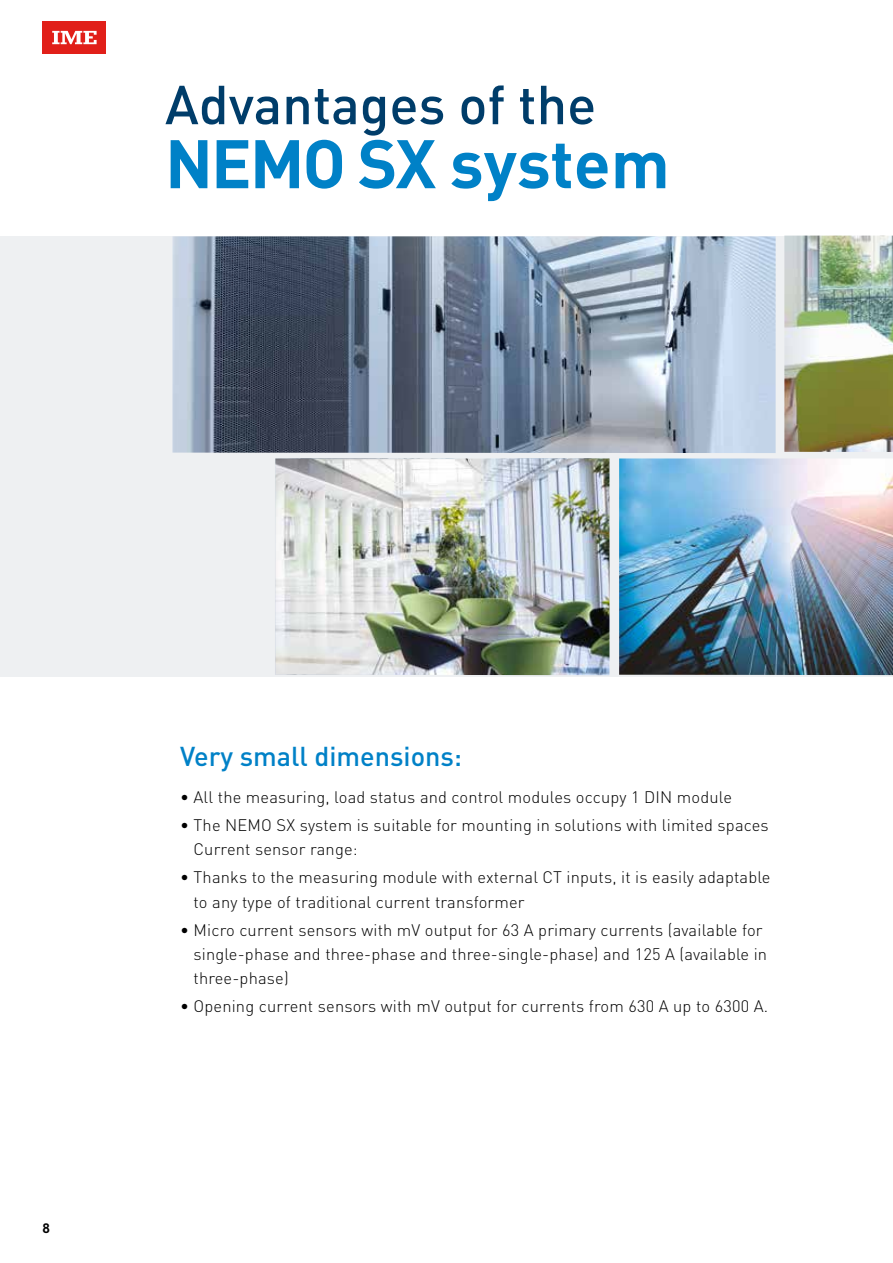
<style>
.page{position:relative;width:893px;height:1263px;background:#fff}
.page>*{position:absolute;margin:0;border:0;box-sizing:border-box;transform-origin:0 0}
.t1{font:700 67.5px "DIN Pro";letter-spacing:-.01em;color:#0081c7}
.t2{font:500 54px "DIN Pro";color:#003d6a}
.t3{font:500 27px "DIN Pro";color:#0081c7}
.t4{font:300 16.5px/24px "DIN Pro";letter-spacing:.01em;color:#000}
.t5{font:700 13.5px "Arial";color:#000}
</style>
<div class="page">
<div style="left:43px;top:21px;width:63px;height:33px;background:#e11f19"></div>
<svg style="left:52px;top:31px;width:45px;height:13px"></svg>
<div style="left:0;top:236px;width:893px;height:440px;background:#eef0f2"></div>
<img style="left:784px;top:236px;width:109px;height:216px">
<img style="left:619px;top:458px;width:274px;height:217px">
<img style="left:172px;top:236px;width:604px;height:217px">
<img style="left:275px;top:458px;width:334px;height:217px">
<h2 class="t2" style="left:165px;top:68px;width:433px">Advantages of the</h2>
<h1 class="t1" style="left:165px;top:118px;width:506px">NEMO SX system</h1>
<p class="t5" style="left:43px;top:1220px;width:9px">8</p>
<h3 class="t3" style="left:180px;top:738px;width:284px">Very small dimensions:</h3>
<p class="t4" style="left:180px;top:784px;width:553px">• All the measuring, load status and control modules occupy 1 DIN module</p>
<p class="t4" style="left:193px;top:812px;width:577px;text-indent:-13px">• The NEMO SX system is suitable for mounting in solutions with limited spaces<br>Current sensor range:</p>
<p class="t4" style="left:193px;top:865px;width:579px;text-indent:-13px">• Thanks to the measuring module with external CT inputs, it is easily adaptable to any type of traditional current transformer</p>
<p class="t4" style="left:193px;top:917px;width:575px;text-indent:-13px">• Micro current sensors with mV output for 63 A primary currents (available for single-phase and three-phase and three-single-phase) and 125 A (available in three-phase)</p>
<p class="t4" style="left:180px;top:993px;width:590px">• Opening current sensors with mV output for currents from 630 A up to 6300 A.</p>
</div>
